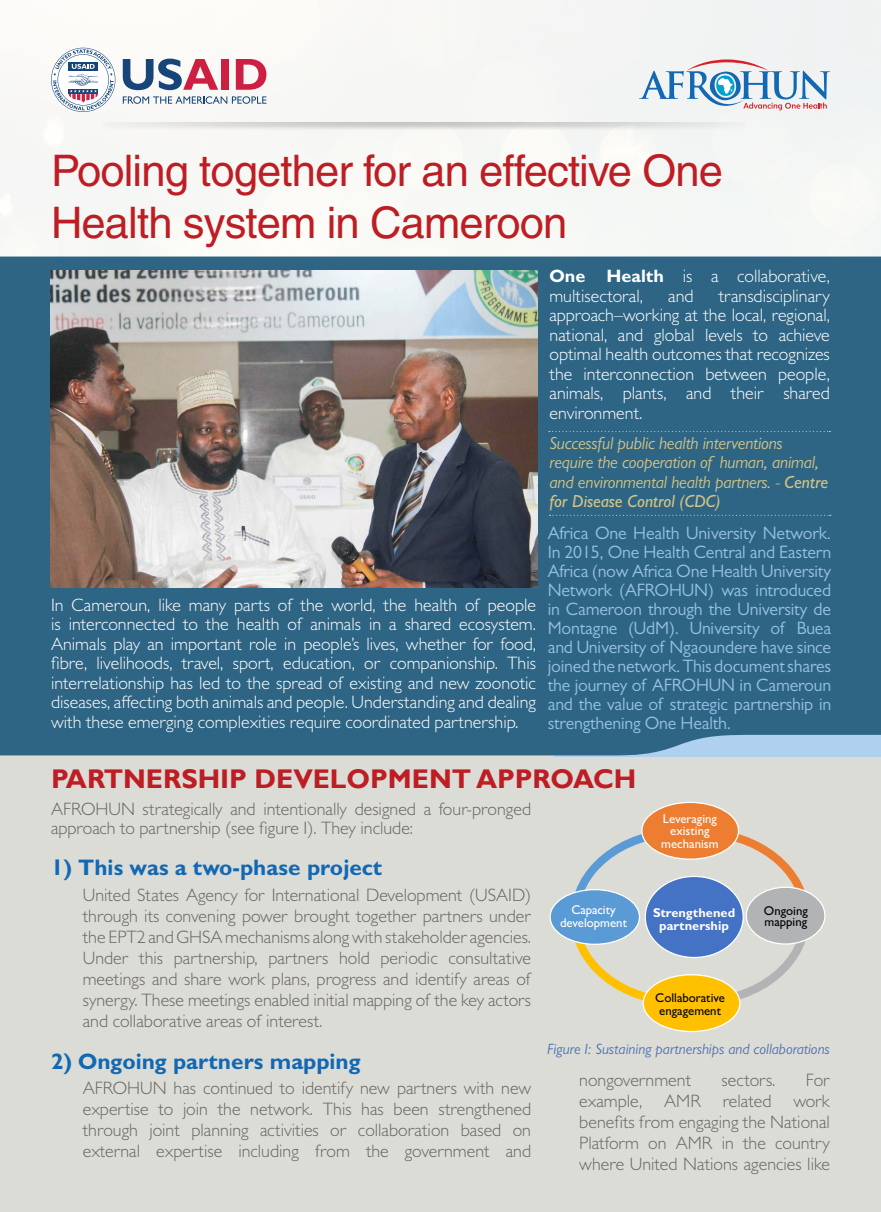
<style>
.page{position:relative;width:881px;height:1212px;background:#fff}
.page>*{position:absolute;margin:0;border:0;box-sizing:border-box;transform-origin:0 0}
.t1{font:43.5px/51.3px "Helvetica CE";letter-spacing:-.02em;color:#be1d23}
.t2{font:700 27px "Gill Sans";color:#be1d23}
.t3{font:700 22.5px "Gill Sans";color:#1268b3}
.t4{font:300 18px/21px "Gill Sans";color:#686463;text-align:justify}
.t5{font:300 18px/19.5px "Gill Sans";color:#fff;text-align:justify}
.t6{font:18px/19px "Gill Sans";letter-spacing:-.01em;color:#96c0e7;text-align:justify}
.t7{font:italic 17.55px/19.5px "Gill Sans";letter-spacing:-.01em;color:#d4c485}
.t8{font:italic 15px "Gill Sans";color:#4e72b8}
.t9{font:500 12.75px/12.8px "Gill Sans";color:#fff;text-align:center}
.t10{font:500 12.75px/11.6px "Gill Sans";color:#000}
.t11{font:700 12.75px/12.8px "Gill Sans";color:#fff;text-align:center}
.s1{font-weight:700}
.s2{font-weight:500}
</style>
<div class="page">
<div style="left:0;top:669px;width:880px;height:543px;background:#dcdcd6"></div>
<svg style="left:554px;top:755px;width:326px;height:1px"></svg>
<div style="left:0;top:256px;width:880px;height:499px;background:#2e6584"></div>
<svg style="left:123px;top:59px;width:95px;height:31px"></svg>
<div style="left:221px;top:59px;width:8px;height:31px;background:#cd1f41"></div>
<svg style="left:236px;top:59px;width:30px;height:31px"></svg>
<svg style="left:123px;top:96px;width:143px;height:8px"></svg>
<svg style="left:51px;top:48px;width:64px;height:64px"></svg>
<svg style="left:638px;top:59px;width:191px;height:57px"></svg>
<svg style="left:104px;top:122px;width:641px;height:12px"></svg>
<img style="left:50px;top:270px;width:487px;height:318px">
<svg style="left:548px;top:431px;width:282px;height:1px"></svg>
<svg style="left:549px;top:515px;width:281px;height:1px"></svg>
<svg style="left:570px;top:824px;width:240px;height:186px"></svg>
<div style="left:645px;top:876px;width:98px;height:81px;background:#4472c4;border-radius:50%"></div>
<div style="left:641px;top:802px;width:97px;height:57px;background:#ed7d31;border-radius:50%"></div>
<div style="left:641px;top:802px;width:97px;height:58px;border:1px solid #fff;border-radius:50%"></div>
<div style="left:746px;top:887px;width:78px;height:57px;background:#b1b3b5;border-radius:50%"></div>
<div style="left:745px;top:886px;width:80px;height:59px;border:1px solid #fff;border-radius:50%"></div>
<div style="left:643px;top:975px;width:96px;height:56px;background:#ffc000;border-radius:50%"></div>
<div style="left:642px;top:974px;width:98px;height:58px;border:1px solid #fff;border-radius:50%"></div>
<div style="left:550px;top:889px;width:89px;height:55px;background:#5b9bd5;border-radius:50%"></div>
<div style="left:549px;top:889px;width:91px;height:56px;border:1px solid #fff;border-radius:50%"></div>
<h1 class="t1" style="left:51px;top:145px;width:673px">Pooling together for an effective One<br>Health system in Cameroon</h1>
<p class="t5" style="left:549px;top:266px;width:282px"><span class="s1">One Health</span> is a collaborative, multisectoral,</p>
<p class="t5" style="left:549px;top:286px;width:282px;text-indent:169px">transdisciplinary approach–working at the local, regional, national, and global levels to achieve optimal health outcomes that recognizes the interconnection between people, animals, plants, and their shared environment.</p>
<p class="t5" style="left:668px;top:286px;width:27px">and</p>
<p class="t5" style="left:51px;top:595px;width:486px">In Cameroun, like many parts of the world, the health of people is interconnected to the health of animals in a shared ecosystem.<br>Animals play an important role in people’s lives, whether for food, fibre, livelihoods, travel, sport, education, or companionship. This interrelationship has led to the spread of existing and new zoonotic diseases, affecting both animals and people. Understanding and dealing with these emerging complexities require coordinated partnership.</p>
<p class="t7" style="left:549px;top:433px;width:280px">Successful public health interventions require the cooperation of human, animal, and environmental health partners. - <span class="s2">Centre for Disease Control (CDC)</span></p>
<p class="t6" style="left:547px;top:523px;width:285px">Africa One Health University Network.<br>In 2015, One Health Central and Eastern Africa (now Africa One Health University Network (AFROHUN) was introduced in Cameroon through the University de Montagne (UdM). University of Buea and University of Ngaoundere have since joined the network. This document shares the journey of AFROHUN in Cameroun and the value of strategic partnership in strengthening One Health.</p>
<h2 class="t2" style="left:51px;top:763px;width:586px">PARTNERSHIP DEVELOPMENT APPROACH</h2>
<p class="t4" style="left:51px;top:798px;width:481px;line-height:20px">AFROHUN strategically and intentionally designed a four-pronged approach to partnership (see figure I). They include:</p>
<p class="t9" style="left:661px;top:812px;width:59px">Leveraging existing mechanism</p>
<p class="t3" style="left:51px;top:853px;width:332px">1) This was a two-phase project</p>
<p class="t4" style="left:83px;top:884px;width:450px">United States Agency for International Development (USAID) through its convening power brought together partners under the EPT2 and GHSA mechanisms along with stakeholder agencies.<br>Under this partnership, partners hold periodic consultative meetings and share work plans, progress and identify areas of synergy. These meetings enabled initial mapping of the key actors and collaborative areas of interest.</p>
<p class="t3" style="left:51px;top:1047px;width:311px">2) Ongoing partners mapping</p>
<p class="t4" style="left:83px;top:1077px;width:450px">AFROHUN has continued to identify new partners with new expertise to join the network. This has been strengthened through joint planning activities or collaboration based on external expertise including from the government and</p>
<p class="t9" style="left:560px;top:903px;width:68px">Capacity development</p>
<p class="t11" style="left:652px;top:906px;width:84px">Strengthened partnership</p>
<p class="t10" style="left:655px;top:991px;width:71px;line-height:12.8px;text-align:center">Collaborative engagement</p>
<p class="t10" style="left:763px;top:905px;width:45px">Ongoing mapping</p>
<p class="t8" style="left:547px;top:1040px;width:284px">Figure I: Sustaining partnerships and collaborations</p>
<p class="t4" style="left:579px;top:1069px;width:252px;text-indent:226px">For example, AMR related work benefits from engaging the National Platform on AMR in the country where United Nations agencies like</p>
<p class="t4" style="left:579px;top:1069px;width:113px">nongovernment</p>
<p class="t4" style="left:721px;top:1069px;width:55px">sectors.</p>
</div>
